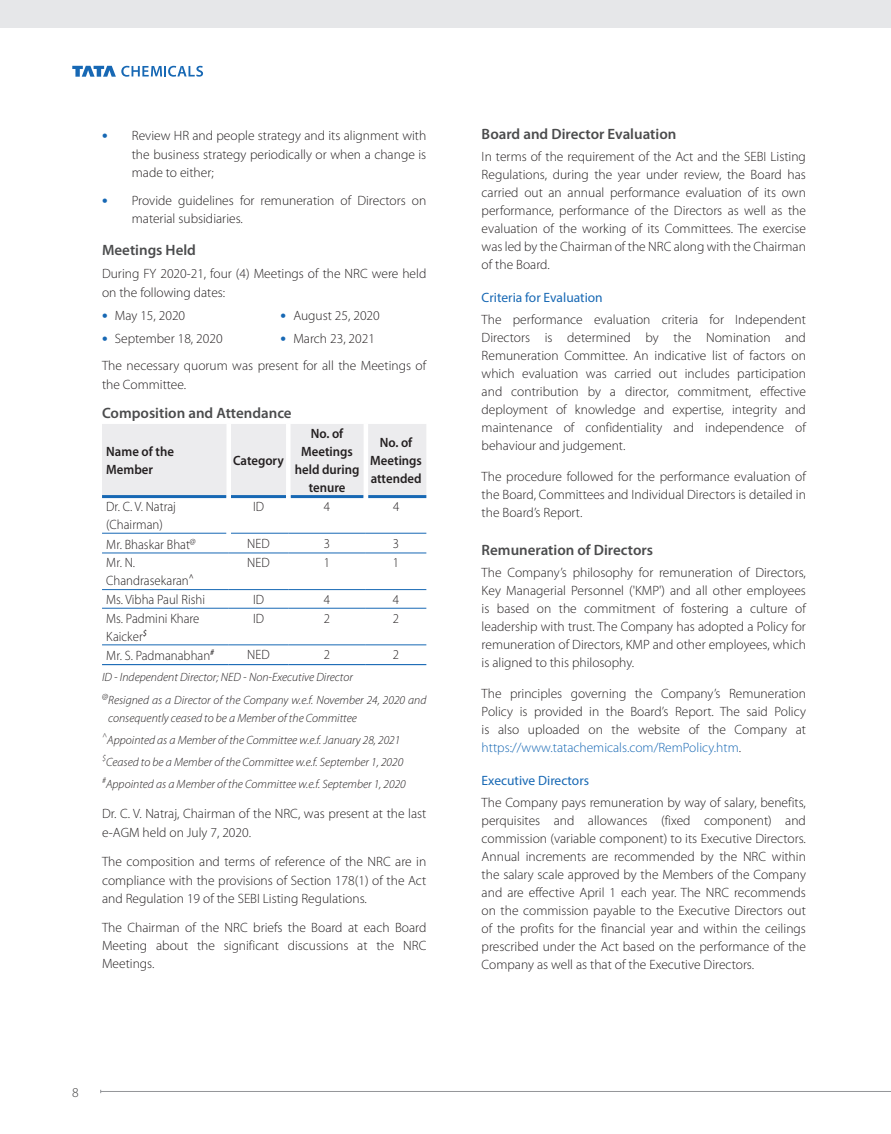
<style>
.page{position:relative;width:891px;height:1134px;background:#fff}
.page>*{position:absolute;margin:0;border:0;box-sizing:border-box;transform-origin:0 0}
.t1{font:600 15px "Myriad Pro";color:#4b4c4d}
.t2{font:300 13.5px/18px "Myriad Pro";color:#231f20;text-align:justify}
.t3{font:300 13.5px/18px "Myriad Pro";color:#231f20;scale:.95 1}
.t4{font:600 13.5px/18px "Myriad Pro";color:#231f20;text-align:center;scale:.95 1}
.t5{font:13.5px "Myriad Pro";color:#1768b4}
.t6{font:300 13.5px "Myriad Pro";color:#3e3e3f}
.t7{font:italic 300 12px/22.2px "Myriad Pro";color:#231f20}
.s1{font-weight:700;font-size:16.5px;color:#1768b4}
.s2{color:#1768b4}
</style>
<div class="page">
<hr style="left:101px;top:1091px;width:790px;height:1px;background:#939598">
<div style="left:0;top:0;width:891px;height:28px;background:#e6e7e9"></div>
<svg style="left:72px;top:66px;width:131px;height:11px"></svg>
<div style="left:102px;top:424px;width:324px;height:71px;background:#ececee"></div>
<hr style="left:102px;top:495px;width:125px;height:3px;background:#1768b4">
<hr style="left:231px;top:495px;width:55px;height:3px;background:#1768b4">
<hr style="left:291px;top:495px;width:73px;height:3px;background:#1768b4">
<hr style="left:368px;top:495px;width:58px;height:3px;background:#1768b4">
<hr style="left:102px;top:533px;width:125px;height:1px;background:#1768b4">
<hr style="left:227px;top:424px;width:4px;height:73px;background:#fff">
<div style="left:286px;top:424px;width:5px;height:73px;background:#fff"></div>
<hr style="left:364px;top:424px;width:4px;height:73px;background:#fff">
<hr style="left:231px;top:533px;width:57px;height:1px;background:#1768b4">
<hr style="left:102px;top:664px;width:127px;height:1px;background:#1768b4">
<hr style="left:229px;top:664px;width:59px;height:1px;background:#1768b4">
<hr style="left:288px;top:664px;width:78px;height:1px;background:#1768b4">
<hr style="left:366px;top:664px;width:60px;height:1px;background:#1768b4">
<hr style="left:288px;top:533px;width:78px;height:1px;background:#1768b4">
<hr style="left:366px;top:533px;width:60px;height:1px;background:#1768b4">
<hr style="left:102px;top:553px;width:127px;height:1px;background:#1768b4">
<hr style="left:229px;top:553px;width:59px;height:1px;background:#1768b4">
<hr style="left:288px;top:553px;width:78px;height:1px;background:#1768b4">
<hr style="left:366px;top:553px;width:60px;height:1px;background:#1768b4">
<hr style="left:102px;top:589px;width:127px;height:1px;background:#1768b4">
<hr style="left:229px;top:589px;width:59px;height:1px;background:#1768b4">
<hr style="left:288px;top:589px;width:78px;height:1px;background:#1768b4">
<hr style="left:366px;top:589px;width:60px;height:1px;background:#1768b4">
<hr style="left:102px;top:608px;width:127px;height:1px;background:#1768b4">
<hr style="left:229px;top:608px;width:59px;height:1px;background:#1768b4">
<hr style="left:288px;top:608px;width:78px;height:1px;background:#1768b4">
<hr style="left:366px;top:608px;width:60px;height:1px;background:#1768b4">
<hr style="left:102px;top:645px;width:127px;height:1px;background:#1768b4">
<hr style="left:229px;top:645px;width:59px;height:1px;background:#1768b4">
<hr style="left:288px;top:645px;width:78px;height:1px;background:#1768b4">
<hr style="left:366px;top:645px;width:60px;height:1px;background:#1768b4">
<p class="t2" style="left:132px;top:126px;width:296px;line-height:18.8px;text-indent:-30px"><span class="s1">•</span> Review HR and people strategy and its alignment with the business strategy periodically or when a change is made to either;</p>
<p class="t2" style="left:132px;top:191px;width:296px;line-height:18.8px;text-indent:-30px"><span class="s1">•</span> Provide guidelines for remuneration of Directors on material subsidiaries.</p>
<p class="t1" style="left:102px;top:240px;width:95px">Meetings Held</p>
<p class="t2" style="left:102px;top:264px;width:326px;line-height:18.8px">During FY 2020-21, four (4) Meetings of the NRC were held on the following dates:</p>
<p class="t2" style="left:102px;top:306px;width:85px"><span class="s1">•</span> May 15, 2020</p>
<p class="t2" style="left:281px;top:306px;width:101px"><span class="s1">•</span> August 25, 2020</p>
<p class="t2" style="left:102px;top:329px;width:122px"><span class="s1">•</span> September 18, 2020</p>
<p class="t2" style="left:102px;top:324px;width:326px;line-height:27.3px;text-indent:179px"><span class="s1">•</span> March 23, 2021<br>The necessary quorum was present for all the Meetings of</p>
<p class="t2" style="left:102px;top:375px;width:86px">the Committee.</p>
<p class="t1" style="left:102px;top:403px;width:191px">Composition and Attendance</p>
<p class="t4" style="left:106px;top:442px;width:73px;text-align:left">Name of the<br>Member</p>
<p class="t4" style="left:233px;top:451px;width:55px">Category</p>
<p class="t4" style="left:295px;top:424px;width:70px">No. of<br>Meetings held during tenure</p>
<p class="t4" style="left:370px;top:433px;width:56px">No. of<br>Meetings attended</p>
<p class="t3" style="left:106px;top:497px;width:75px">Dr. C. V. Natraj (Chairman)</p>
<p class="t3" style="left:253px;top:497px;width:13px">ID</p>
<p class="t3" style="left:324px;top:497px;width:8px">4</p>
<p class="t3" style="left:393px;top:497px;width:8px">4</p>
<p class="t3" style="left:106px;top:535px;width:96px">Mr. Bhaskar Bhat<sup>@</sup></p>
<p class="t3" style="left:247px;top:534px;width:25px">NED</p>
<p class="t3" style="left:324px;top:534px;width:8px">3</p>
<p class="t3" style="left:393px;top:534px;width:8px">3</p>
<p class="t3" style="left:106px;top:554px;width:94px">Mr. N.<br>Chandrasekaran<sup>^</sup></p>
<p class="t3" style="left:247px;top:554px;width:25px">NED</p>
<p class="t3" style="left:324px;top:554px;width:8px">1</p>
<p class="t3" style="left:393px;top:554px;width:8px">1</p>
<p class="t3" style="left:106px;top:590px;width:105px">Ms. Vibha Paul Rishi</p>
<p class="t3" style="left:253px;top:590px;width:13px">ID</p>
<p class="t3" style="left:324px;top:590px;width:8px">4</p>
<p class="t3" style="left:393px;top:590px;width:8px">4</p>
<p class="t3" style="left:106px;top:609px;width:100px">Ms. Padmini Khare<br>Kaicker<sup>$</sup></p>
<p class="t3" style="left:253px;top:609px;width:13px">ID</p>
<p class="t3" style="left:324px;top:609px;width:8px">2</p>
<p class="t3" style="left:393px;top:609px;width:8px">2</p>
<p class="t3" style="left:106px;top:647px;width:115px">Mr. S. Padmanabhan<sup>#</sup></p>
<p class="t3" style="left:247px;top:646px;width:25px">NED</p>
<p class="t3" style="left:324px;top:646px;width:8px">2</p>
<p class="t3" style="left:393px;top:646px;width:8px">2</p>
<p class="t7" style="left:102px;top:666px;width:326px">ID - Independent Director; NED - Non-Executive Director<br><sup>@</sup>Resigned as a Director of the Company w.e.f. November 24, 2020 and</p>
<p class="t7" style="left:102px;top:706px;width:305px;text-indent:6px">consequently ceased to be a Member of the Committee <sup>^</sup>Appointed as a Member of the Committee w.e.f. January 28, 2021 <sup>$</sup>Ceased to be a Member of the Committee w.e.f. September 1, 2020 <sup>#</sup>Appointed as a Member of the Committee w.e.f. September 1, 2020</p>
<p class="t2" style="left:102px;top:804px;width:326px;line-height:18.8px">Dr. C. V. Natraj, Chairman of the NRC, was present at the last e-AGM held on July 7, 2020.</p>
<p class="t2" style="left:102px;top:852px;width:326px;line-height:18.8px">The composition and terms of reference of the NRC are in compliance with the provisions of Section 178(1) of the Act and Regulation 19 of the SEBI Listing Regulations.</p>
<p class="t2" style="left:102px;top:918px;width:326px">The Chairman of the NRC briefs the Board at each Board Meeting about the significant discussions at the NRC Meetings.</p>
<p class="t6" style="left:72px;top:1084px;width:8px">8</p>
<p class="t1" style="left:482px;top:124px;width:196px">Board and Director Evaluation</p>
<p class="t2" style="left:482px;top:147px;width:326px">In terms of the requirement of the Act and the SEBI Listing Regulations, during the year under review, the Board has carried out an annual performance evaluation of its own performance, performance of the Directors as well as the evaluation of the working of its Committees. The exercise was led by the Chairman of the NRC along with the Chairman of the Board.</p>
<p class="t5" style="left:482px;top:289px;width:123px">Criteria for Evaluation</p>
<p class="t2" style="left:482px;top:311px;width:326px">The performance evaluation criteria for Independent Directors is determined by the Nomination and Remuneration Committee. An indicative list of factors on which evaluation was carried out includes participation and contribution by a director, commitment, effective deployment of knowledge and expertise, integrity and maintenance of confidentiality and independence of behaviour and judgement.</p>
<p class="t2" style="left:482px;top:467px;width:326px">The procedure followed for the performance evaluation of the Board, Committees and Individual Directors is detailed in the Board’s Report.</p>
<p class="t1" style="left:482px;top:540px;width:173px">Remuneration of Directors</p>
<p class="t2" style="left:482px;top:563px;width:326px">The Company’s philosophy for remuneration of Directors, Key Managerial Personnel ('KMP') and all other employees is based on the commitment of fostering a culture of leadership with trust. The Company has adopted a Policy for remuneration of Directors, KMP and other employees, which is aligned to this philosophy.</p>
<p class="t2" style="left:482px;top:684px;width:326px">The principles governing the Company’s Remuneration Policy is provided in the Board’s Report. The said Policy is also uploaded on the website of the Company at <span class="s2">https://www.tatachemicals.com/RemPolicy.htm</span>.</p>
<p class="t5" style="left:482px;top:772px;width:109px">Executive Directors</p>
<p class="t2" style="left:482px;top:793px;width:326px">The Company pays remuneration by way of salary, benefits, perquisites and allowances (fixed component) and commission (variable component) to its Executive Directors.<br>Annual increments are recommended by the NRC within the salary scale approved by the Members of the Company and are effective April 1 each year. The NRC recommends on the commission payable to the Executive Directors out of the profits for the financial year and within the ceilings prescribed under the Act based on the performance of the Company as well as that of the Executive Directors.</p>
</div>
